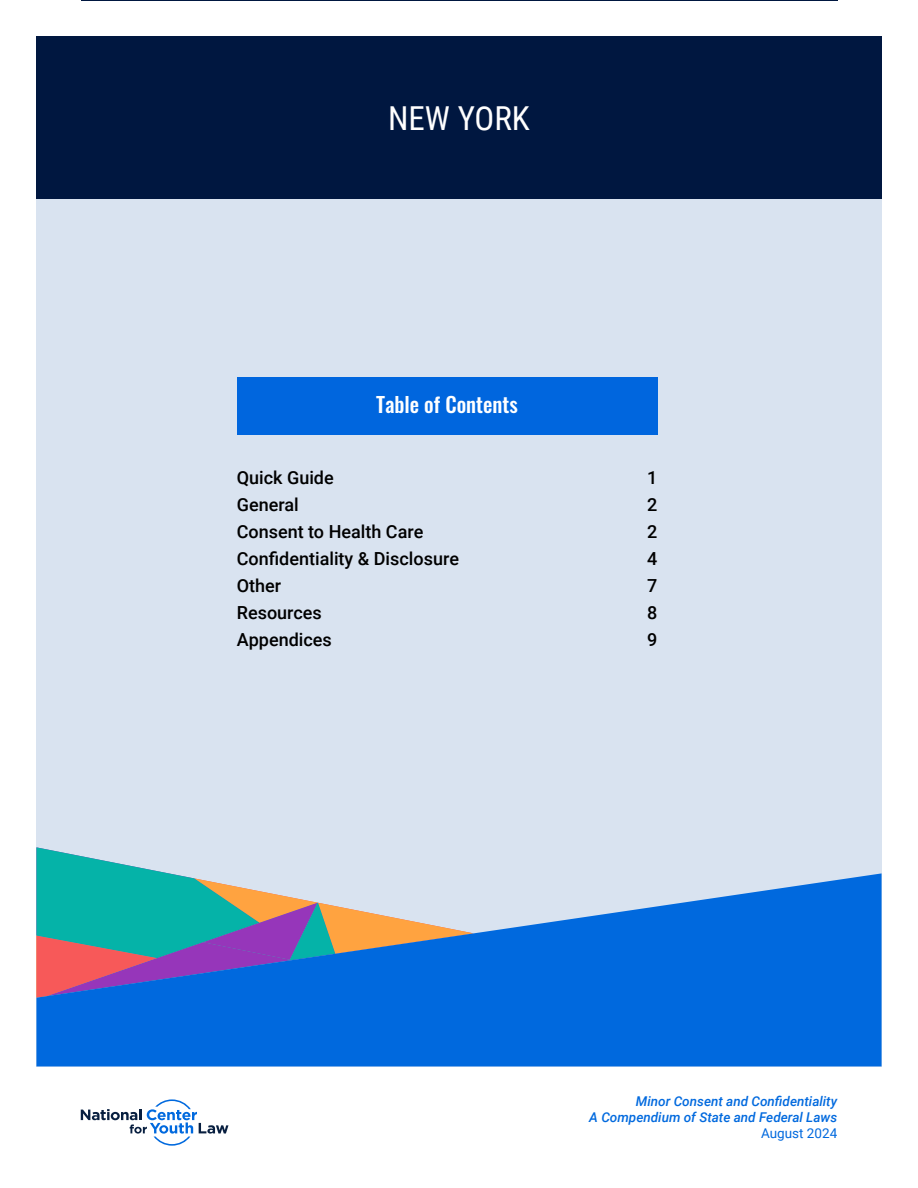
<style>
.page{position:relative;width:918px;height:1188px;background:#fff}
.page>*{position:absolute;margin:0;border:0;box-sizing:border-box;transform-origin:0 0}
.t1{font:33px "Roboto Condensed";color:#fff}
.t2{font:500 21px "Oswald";color:#fff}
.t3{font:500 18px "Roboto";color:#000}
.t4{font:italic 500 13.5px/16.2px "Roboto";color:#0069de;text-align:right}
.t5{font:13.5px "Roboto";color:#0069de}
</style>
<div class="page">
<svg style="left:81px;top:1099px;width:147px;height:47px"></svg>
<div style="left:36px;top:36px;width:846px;height:1030px;background:#d9e3f0"></div>
<svg style="left:36px;top:847px;width:131px;height:26px"></svg>
<svg style="left:36px;top:873px;width:846px;height:193px;background:#317fd1"></svg>
<div style="left:36px;top:36px;width:846px;height:162px;background:#001740"></div>
<div style="left:237px;top:378px;width:420px;height:57px;background:#0066de"></div>
<h1 class="t1" style="left:388px;top:95px;width:143px">NEW YORK</h1>
<p class="t2" style="left:376px;top:394px;width:143px">Table of Contents</p>
<p class="t3" style="left:237px;top:465px;width:98px">Quick Guide</p>
<p class="t3" style="left:647px;top:465px;width:12px">1</p>
<p class="t3" style="left:237px;top:492px;width:63px">General</p>
<p class="t3" style="left:647px;top:492px;width:12px">2</p>
<p class="t3" style="left:237px;top:519px;width:188px">Consent to Health Care</p>
<p class="t3" style="left:647px;top:519px;width:12px">2</p>
<p class="t3" style="left:237px;top:546px;width:224px">Confidentiality &amp; Disclosure</p>
<p class="t3" style="left:647px;top:546px;width:12px">4</p>
<p class="t3" style="left:237px;top:573px;width:46px">Other</p>
<p class="t3" style="left:647px;top:573px;width:12px">7</p>
<p class="t3" style="left:237px;top:600px;width:86px">Resources</p>
<p class="t3" style="left:647px;top:600px;width:12px">8</p>
<p class="t3" style="left:237px;top:627px;width:97px">Appendices</p>
<p class="t3" style="left:647px;top:627px;width:12px">9</p>
<p class="t4" style="left:589px;top:1093px;width:250px">Minor Consent and Confidentiality<br>A Compendium of State and Federal Laws</p>
<p class="t5" style="left:761px;top:1124px;width:78px">August 2024</p>
</div>
